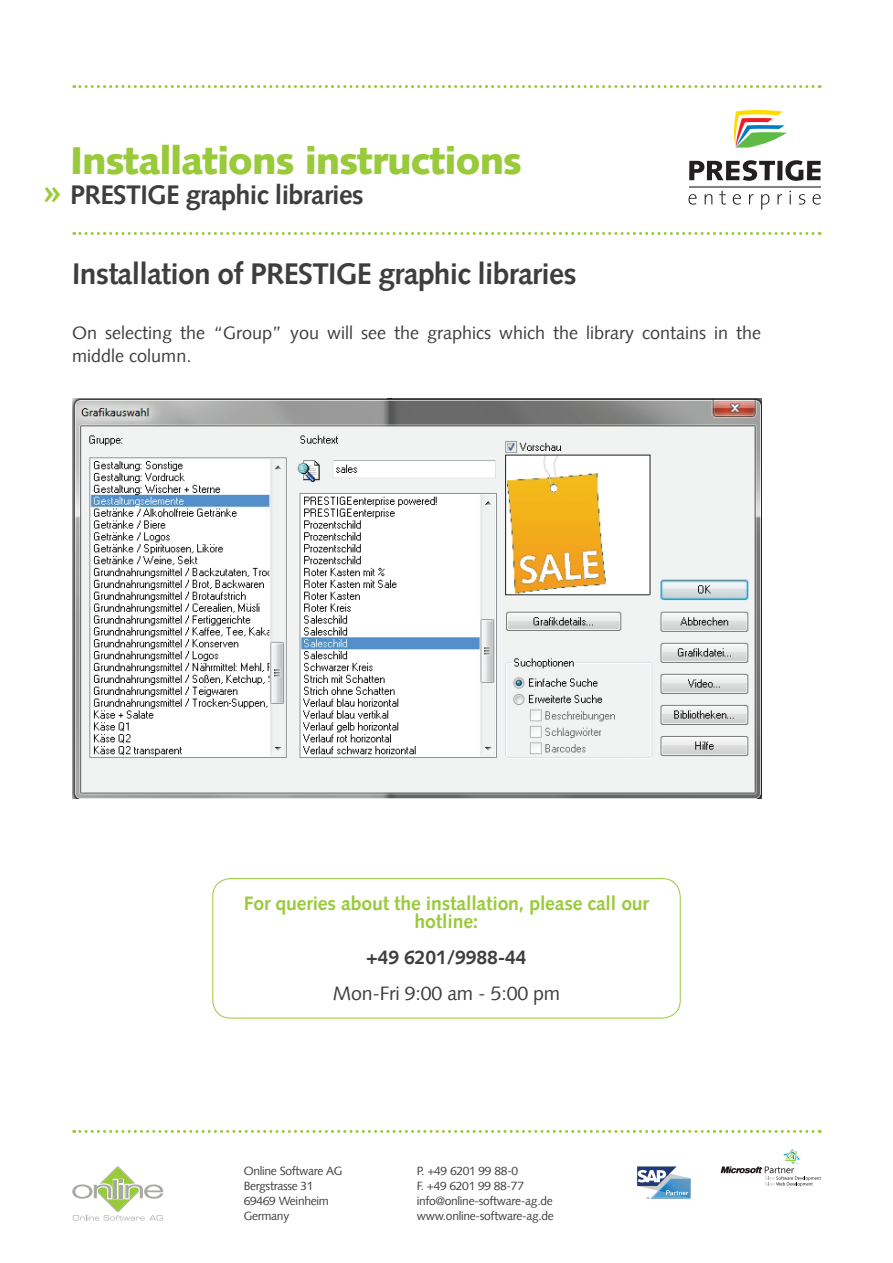
<style>
.page{position:relative;width:893px;height:1263px;background:#fff}
.page>*{position:absolute;margin:0;border:0;box-sizing:border-box;transform-origin:0 0}
.t1{font:900 39px "Syntax LT";letter-spacing:-.025em;color:#99ca3b}
.t2{font:700 30px "Syntax LT";letter-spacing:-.025em;color:#3e3e3f}
.t3{font:700 27px "Syntax LT";letter-spacing:-.025em;color:#3e3e3f}
.t4{font:700 19.5px/18px "Syntax LT";letter-spacing:-.01em;color:#99ca3b;text-align:center}
.t5{font:19.5px "Syntax LT";letter-spacing:-.01em;color:#3e3e3f}
.t6{font:700 19.5px "Syntax LT";letter-spacing:-.01em;color:#3e3e3f}
.t7{font:18px/22.5px "Syntax LT";color:#3e3e3f}
.t8{font:12px/15px "Syntax LT";letter-spacing:-.025em;color:#3e3e3f}
.s1{font-size:37.5px;color:#99ca3b}
</style>
<div class="page">
<svg style="left:637px;top:1166px;width:53px;height:32px"></svg>
<svg style="left:721px;top:1149px;width:100px;height:37px"></svg>
<svg style="left:72px;top:1166px;width:91px;height:54px"></svg>
<svg style="left:74px;top:1130px;width:746px;height:3px"></svg>
<svg style="left:689px;top:160px;width:86px;height:21px"></svg>
<div style="left:777px;top:161px;width:5px;height:19px;background:#231f20"></div>
<svg style="left:785px;top:160px;width:36px;height:21px"></svg>
<svg style="left:688px;top:194px;width:9px;height:11px"></svg>
<svg style="left:705px;top:194px;width:7px;height:10px"></svg>
<svg style="left:719px;top:191px;width:7px;height:14px"></svg>
<svg style="left:733px;top:194px;width:8px;height:11px"></svg>
<svg style="left:749px;top:194px;width:5px;height:10px"></svg>
<svg style="left:761px;top:194px;width:8px;height:16px"></svg>
<svg style="left:777px;top:194px;width:5px;height:10px"></svg>
<svg style="left:789px;top:191px;width:2px;height:13px"></svg>
<svg style="left:799px;top:194px;width:6px;height:11px"></svg>
<svg style="left:812px;top:194px;width:9px;height:11px"></svg>
<hr style="left:689px;top:186px;width:132px;height:1px;background:#808285">
<svg style="left:733px;top:110px;width:54px;height:38px"></svg>
<svg style="left:74px;top:85px;width:746px;height:3px"></svg>
<svg style="left:74px;top:232px;width:746px;height:3px"></svg>
<img style="left:72px;top:398px;width:689px;height:401px">
<div style="left:212px;top:878px;width:469px;height:140px;border:1px solid #99ca3b;border-radius:18px"></div>
<h1 class="t1" style="left:70px;top:138px;width:453px">Installations instructions</h1>
<h3 class="t3" style="left:42px;top:180px;width:323px"><span class="s1">»</span> PRESTIGE graphic libraries</h3>
<h2 class="t2" style="left:72px;top:256px;width:506px">Installation of PRESTIGE graphic libraries</h2>
<h3 class="t7" style="left:72px;top:322px;width:690px">On selecting the “Group” you will see the graphics which the library contains in the middle column.</h3>
<h3 class="t4" style="left:244px;top:894px;width:407px">For queries about the installation, please call our hotline:</h3>
<h3 class="t6" style="left:366px;top:946px;width:162px">+49 6201/9988-44</h3>
<h3 class="t5" style="left:333px;top:981px;width:229px">Mon-Fri 9:00 am - 5:00 pm</h3>
<p class="t8" style="left:244px;top:1164px;width:100px">Online Software AG<br>Bergstrasse 31<br>69469 Weinheim<br>Germany</p>
<p class="t8" style="left:417px;top:1164px;width:139px">P. +49 6201 99 88-0<br>F. +49 6201 99 88-77 info@online-software-ag.de www.online-software-ag.de</p>
</div>
